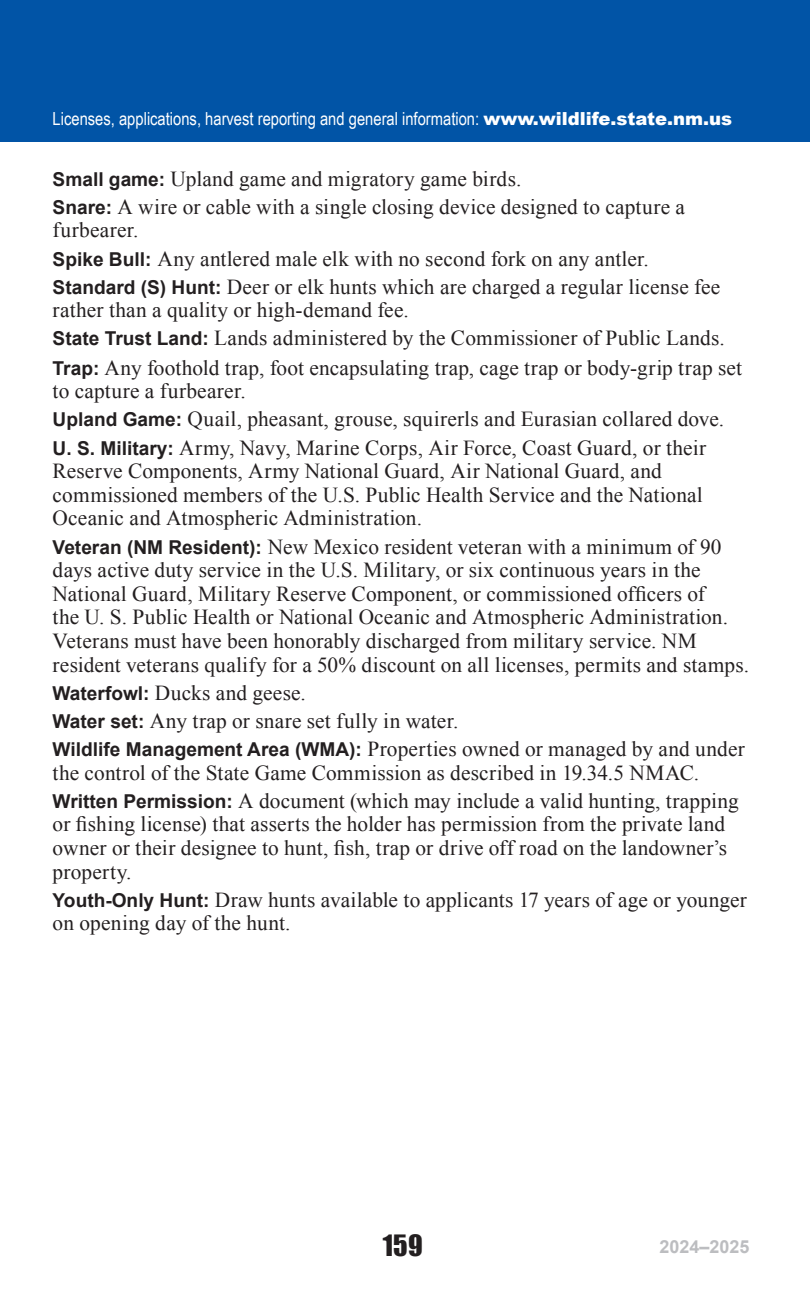
<style>
.page{position:relative;width:810px;height:1296px;background:#fff}
.page>*{position:absolute;margin:0;border:0;box-sizing:border-box;transform-origin:0 0}
.t1{font:27px "Impact";color:#231f20}
.t2{font:21.38px/23.6px "Times New Roman";letter-spacing:.01em;color:#231f20}
.t3{font:18px "Arial Narrow";color:#fff}
.t4{font:700 18px "Arial";color:#bcbdc0}
.s1{font-family:"Arial";font-weight:900}
.s2{font-family:"Arial";font-weight:700;font-size:19.12px}
</style>
<div class="page">
<div style="left:0;top:0;width:810px;height:142px;background:#0154a6"></div>
<p class="t3" style="left:53px;top:106px;width:681px">Licenses, applications, harvest reporting and general information: <span class="s1">www.wildlife.state.nm.us</span></p>
<p class="t2" style="left:53px;top:164px;width:634px;line-height:28.1px"><span class="s2">Small game:</span> Upland game and migratory game birds.<br><span class="s2">Snare:</span> A wire or cable with a single closing device designed to capture a</p>
<p class="t2" style="left:53px;top:216px;width:669px;line-height:28.1px">furbearer.<br><span class="s2">Spike Bull:</span> Any antlered male elk with no second fork on any antler.<br><span class="s2">Standard (S) Hunt:</span> Deer or elk hunts which are charged a regular license fee</p>
<p class="t2" style="left:53px;top:295px;width:691px;line-height:28.8px">rather than a quality or high-demand fee.<br><span class="s2">State Trust Land:</span> Lands administered by the Commissioner of Public Lands.<br><span class="s2">Trap:</span> Any foothold trap, foot encapsulating trap, cage trap or body-grip trap set</p>
<p class="t2" style="left:53px;top:377px;width:673px;line-height:28.1px">to capture a furbearer.<br><span class="s2">Upland Game:</span> Quail, pheasant, grouse, squirerls and Eurasian collared dove.<br><span class="s2">U. S. Military:</span> Army, Navy, Marine Corps, Air Force, Coast Guard, or their</p>
<p class="t2" style="left:53px;top:459px;width:652px">Reserve Components, Army National Guard, Air National Guard, and commissioned members of the U.S. Public Health Service and the National<br>Oceanic and Atmospheric Administration.</p>
<p class="t2" style="left:53px;top:534px;width:698px"><span class="s2">Veteran (NM Resident):</span> New Mexico resident veteran with a minimum of 90 days active duty service in the U.S. Military, or six continuous years in the National Guard, Military Reserve Component, or commissioned officers of<br>the U. S. Public Health or National Oceanic and Atmospheric Administration.<br>Veterans must have been honorably discharged from military service. NM resident veterans qualify for a 50% discount on all licenses, permits and stamps.</p>
<p class="t2" style="left:53px;top:678px;width:694px;line-height:28.1px"><span class="s2">Waterfowl:</span> Ducks and geese.<br><span class="s2">Water set:</span> Any trap or snare set fully in water.<br><span class="s2">Wildlife Management Area (WMA):</span> Properties owned or managed by and under</p>
<p class="t2" style="left:53px;top:758px;width:688px;line-height:28.1px">the control of the State Game Commission as described in 19.34.5 NMAC.<br><span class="s2">Written Permission:</span> A document (which may include a valid hunting, trapping</p>
<p class="t2" style="left:53px;top:812px;width:676px;text-align:justify">or fishing license) that asserts the holder has permission from the private land owner or their designee to hunt, fish, trap or drive off road on the landowner’s property.</p>
<p class="t2" style="left:53px;top:887px;width:696px"><span class="s2">Youth-Only Hunt:</span> Draw hunts available to applicants 17 years of age or younger on opening day of the hunt.</p>
<p class="t1" style="left:383px;top:1224px;width:41px">159</p>
<p class="t4" style="left:659px;top:1235px;width:92px">2024–2025</p>
</div>
